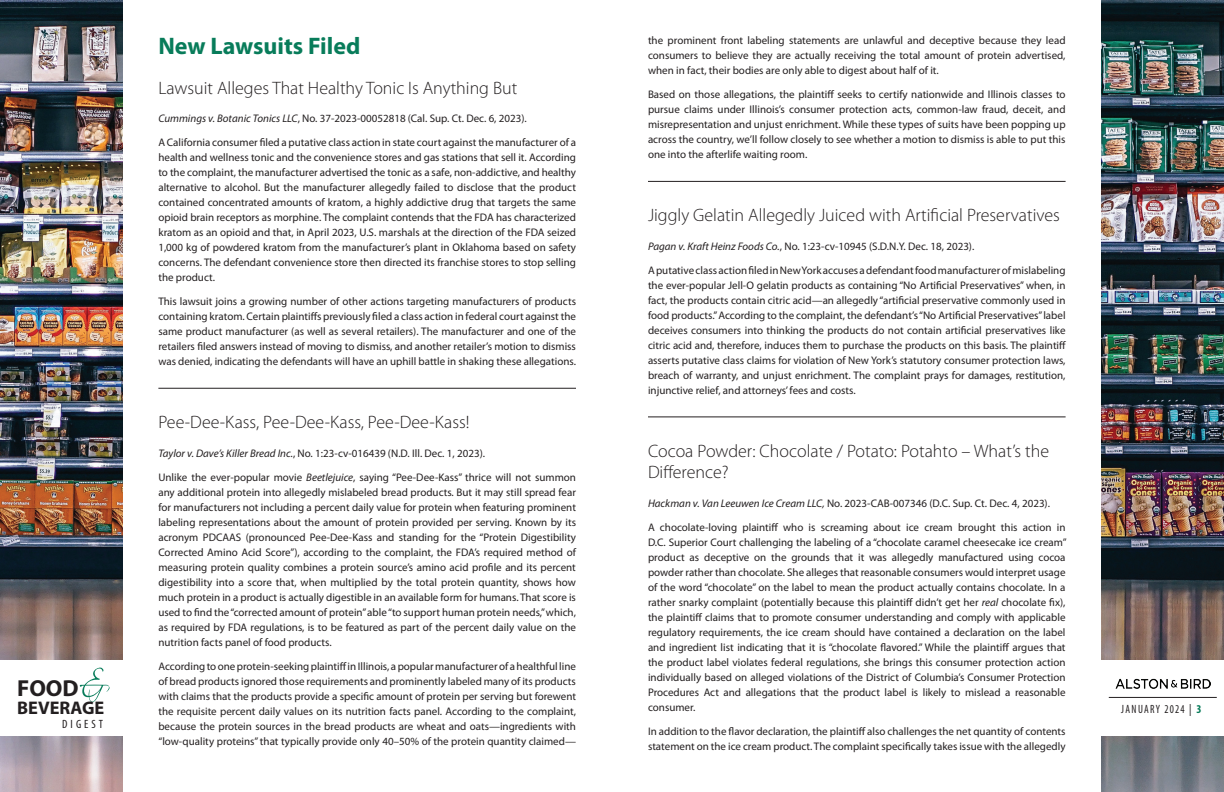
<style>
.page{position:relative;width:1224px;height:792px;background:#fff}
.page>*{position:absolute;margin:0;border:0;box-sizing:border-box;transform-origin:0 0}
.t1{font:700 24px "Myriad Pro";color:#087c5a}
.t2{font:700 23.2px "Myriad Pro";color:#231f20}
.t3{font:700 18.3px "Myriad Pro";color:#231f20}
.t4{font:300 18px/21.6px "Myriad Pro";color:#231f20}
.t5{font:condensed 12px "Myriad Pro";letter-spacing:.13em;color:#231f20;scale:.9 1}
.t6{font:condensed 12px "Myriad Pro";letter-spacing:.13em;color:#231f20}
.t7{font:11px/15px "Myriad Pro";color:#231f20;text-align:justify}
.s1{font-style:italic}
.s2{font-weight:700;color:#087c5a}
</style>
<div class="page">
<img style="left:0;top:0;width:122px;height:792px">
<img style="left:1102px;top:0;width:122px;height:792px">
<div style="left:0;top:660px;width:125px;height:75px;background:#fff"></div>
<svg style="left:80px;top:668px;width:30px;height:34px"></svg>
<div style="left:1096px;top:660px;width:128px;height:75px;background:#fff"></div>
<hr style="left:1109px;top:697px;width:108px;height:1px;background:#231f20">
<img style="left:1115px;top:678px;width:96px;height:11px">
<hr style="left:158px;top:388px;width:418px;height:1px;background:#231f20">
<hr style="left:648px;top:181px;width:418px;height:1px;background:#231f20">
<hr style="left:648px;top:417px;width:418px;height:1px;background:#231f20">
<h2 class="t2" style="left:17px;top:673px;width:63px">FOOD</h2>
<h3 class="t3" style="left:17px;top:696px;width:89px">BEVERAGE</h3>
<p class="t6" style="left:62px;top:716px;width:42px">DIGEST</p>
<h1 class="t1" style="left:158px;top:30px;width:204px">New Lawsuits Filed</h1>
<h3 class="t4" style="left:158px;top:77px;width:360px">Lawsuit Alleges That Healthy Tonic Is Anything But</h3>
<p class="t7" style="left:158px;top:106px;width:419px;line-height:24px"><span class="s1">Cummings v. Botanic Tonics LLC</span>, No. 37-2023-00052818 (Cal. Sup. Ct. Dec. 6, 2023).<br>A California consumer filed a putative class action in state court against the manufacturer of a</p>
<p class="t7" style="left:158px;top:150px;width:419px">health and wellness tonic and the convenience stores and gas stations that sell it. According to the complaint, the manufacturer advertised the tonic as a safe, non-addictive, and healthy alternative to alcohol. But the manufacturer allegedly failed to disclose that the product contained concentrated amounts of kratom, a highly addictive drug that targets the same opioid brain receptors as morphine. The complaint contends that the FDA has characterized kratom as an opioid and that, in April 2023, U.S. marshals at the direction of the FDA seized 1,000 kg of powdered kratom from the manufacturer’s plant in Oklahoma based on safety concerns. The defendant convenience store then directed its franchise stores to stop selling the product.</p>
<p class="t7" style="left:158px;top:294px;width:419px">This lawsuit joins a growing number of other actions targeting manufacturers of products containing kratom. Certain plaintiffs previously filed a class action in federal court against the same product manufacturer (as well as several retailers). The manufacturer and one of the retailers filed answers instead of moving to dismiss, and another retailer’s motion to dismiss was denied, indicating the defendants will have an uphill battle in shaking these allegations.</p>
<h3 class="t4" style="left:158px;top:411px;width:313px">Pee-Dee-Kass, Pee-Dee-Kass, Pee-Dee-Kass!</h3>
<p class="t7" style="left:158px;top:441px;width:419px;line-height:24px"><span class="s1">Taylor v. Dave’s Killer Bread Inc.</span>, No. 1:23-cv-016439 (N.D. Ill. Dec. 1, 2023).<br>Unlike the ever-popular movie <span class="s1">Beetlejuice</span>, saying “Pee-Dee-Kass” thrice will not summon</p>
<p class="t7" style="left:158px;top:484px;width:419px">any additional protein into allegedly mislabeled bread products. But it may still spread fear for manufacturers not including a percent daily value for protein when featuring prominent labeling representations about the amount of protein provided per serving. Known by its acronym PDCAAS (pronounced Pee-Dee-Kass and standing for the “Protein Digestibility Corrected Amino Acid Score”), according to the complaint, the FDA’s required method of measuring protein quality combines a protein source’s amino acid profile and its percent digestibility into a score that, when multiplied by the total protein quantity, shows how much protein in a product is actually digestible in an available form for humans. That score is used to find the “corrected amount of protein” able “to support human protein needs,” which, as required by FDA regulations, is to be featured as part of the percent daily value on the nutrition facts panel of food products.</p>
<p class="t7" style="left:158px;top:658px;width:419px">According to one protein-seeking plaintiff in Illinois, a popular manufacturer of a healthful line of bread products ignored those requirements and prominently labeled many of its products with claims that the products provide a specific amount of protein per serving but forewent the requisite percent daily values on its nutrition facts panel. According to the complaint, because the protein sources in the bread products are wheat and oats—ingredients with “low-quality proteins” that typically provide only 40–50% of the protein quantity claimed—</p>
<p class="t7" style="left:648px;top:33px;width:419px">the prominent front labeling statements are unlawful and deceptive because they lead consumers to believe they are actually receiving the total amount of protein advertised, when in fact, their bodies are only able to digest about half of it.</p>
<p class="t7" style="left:648px;top:87px;width:419px">Based on those allegations, the plaintiff seeks to certify nationwide and Illinois classes to pursue claims under Illinois’s consumer protection acts, common-law fraud, deceit, and misrepresentation and unjust enrichment. While these types of suits have been popping up across the country, we’ll follow closely to see whether a motion to dismiss is able to put this one into the afterlife waiting room.</p>
<h3 class="t4" style="left:648px;top:204px;width:413px">Jiggly Gelatin Allegedly Juiced with Artificial Preservatives</h3>
<p class="t7" style="left:648px;top:234px;width:419px;line-height:24px"><span class="s1">Pagan v. Kraft Heinz Foods Co.</span>, No. 1:23-cv-10945 (S.D.N.Y. Dec. 18, 2023).<br>A putative class action filed in New York accuses a defendant food manufacturer of mislabeling</p>
<p class="t7" style="left:648px;top:277px;width:420px">the ever-popular Jell-O gelatin products as containing “No Artificial Preservatives” when, in fact, the products contain citric acid—an allegedly “artificial preservative commonly used in food products.” According to the complaint, the defendant’s “No Artificial Preservatives” label deceives consumers into thinking the products do not contain artificial preservatives like citric acid and, therefore, induces them to purchase the products on this basis. The plaintiff asserts putative class claims for violation of New York’s statutory consumer protection laws, breach of warranty, and unjust enrichment. The complaint prays for damages, restitution, injunctive relief, and attorneys’ fees and costs.</p>
<h3 class="t4" style="left:648px;top:440px;width:403px">Cocoa Powder: Chocolate / Potato: Potahto – What’s the<br>Difference?</h3>
<p class="t7" style="left:648px;top:491px;width:419px;line-height:24px"><span class="s1">Hackman v. Van Leeuwen Ice Cream LLC,</span> No. 2023-CAB-007346 (D.C. Sup. Ct. Dec. 4, 2023).<br>A chocolate-loving plaintiff who is screaming about ice cream brought this action in</p>
<p class="t7" style="left:648px;top:534px;width:420px">D.C. Superior Court challenging the labeling of a “chocolate caramel cheesecake ice cream” product as deceptive on the grounds that it was allegedly manufactured using cocoa powder rather than chocolate. She alleges that reasonable consumers would interpret usage of the word “chocolate” on the label to mean the product actually contains chocolate. In a rather snarky complaint (potentially because this plaintiff didn’t get her <span class="s1">real</span> chocolate fix), the plaintiff claims that to promote consumer understanding and comply with applicable regulatory requirements, the ice cream should have contained a declaration on the label and ingredient list indicating that it is “chocolate flavored.” While the plaintiff argues that the product label violates federal regulations, she brings this consumer protection action individually based on alleged violations of the District of Columbia’s Consumer Protection Procedures Act and allegations that the product label is likely to mislead a reasonable consumer.</p>
<p class="t7" style="left:648px;top:724px;width:419px">In addition to the flavor declaration, the plaintiff also challenges the net quantity of contents statement on the ice cream product. The complaint specifically takes issue with the allegedly</p>
<p class="t5" style="left:1121px;top:701px;width:91px">JANUARY 2024 | <span class="s2">3</span></p>
</div>
